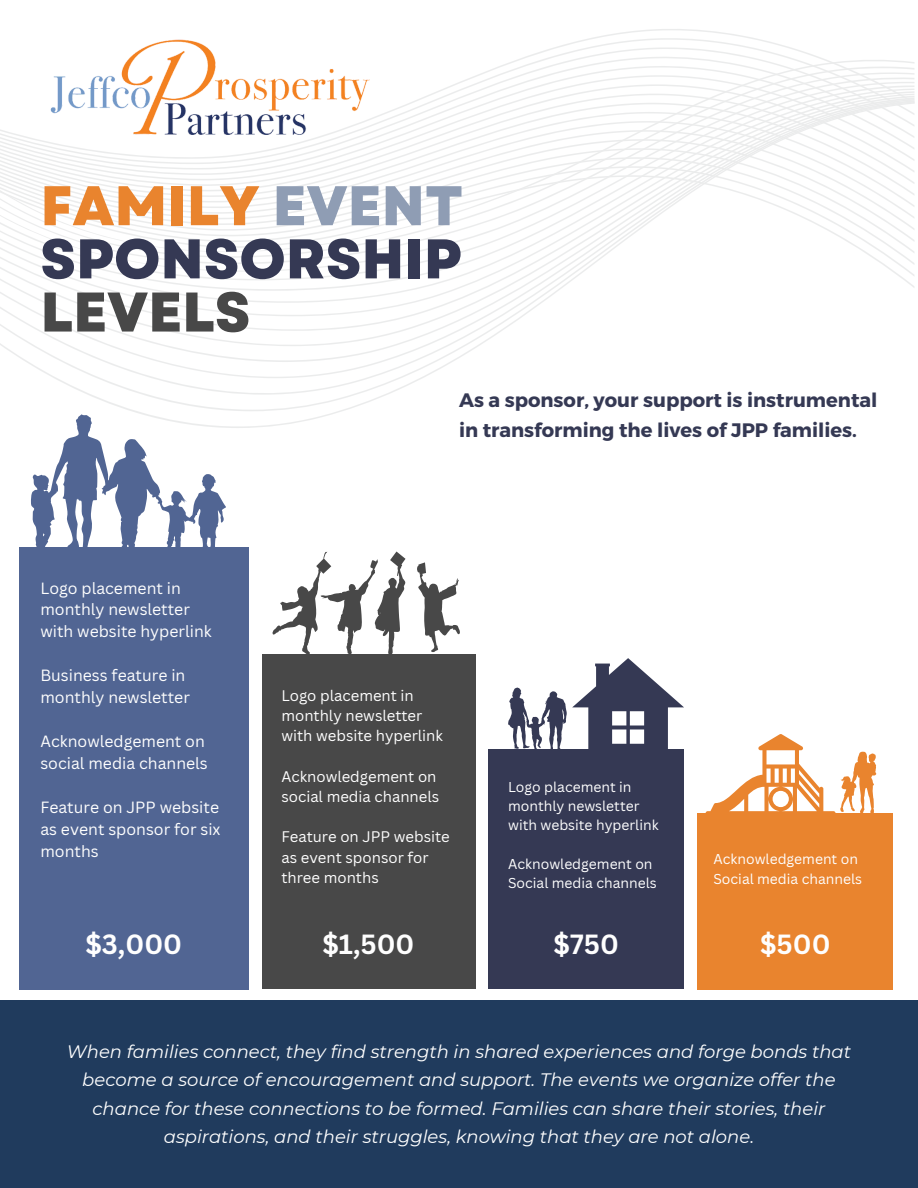
<style>
.page{position:relative;width:918px;height:1188px;background:#fff}
.page>*{position:absolute;margin:0;border:0;box-sizing:border-box;transform-origin:0 0}
.t1{font:800 55.8px/53.1px "Garet";color:#353954;text-align:justify}
.t2{font:700 27px "Canva Sans";color:#fefefe}
.t3{font:700 19.5px/30.3px "Montserrat";color:#353954}
.t4{font:italic 18px/28.2px "Montserrat";color:#fff;text-align:center}
.t5{font:15.9px/21.9px "Canva Sans";color:#fefefe}
.t6{font:15px/20.2px "Canva Sans";color:#fefefe}
.t7{font:13.95px/19.2px "Canva Sans";color:#fefefe}
.s1{color:#e9842e}
.s2{color:#8f9db4}
.s3{color:#484848}
</style>
<div class="page">
<div style="left:19px;top:547px;width:229px;height:442px;background:#516593"></div>
<svg style="left:0;top:288px;width:562px;height:140px"></svg>
<svg style="left:501px;top:56px;width:413px;height:10px"></svg>
<svg style="left:478px;top:66px;width:436px;height:9px"></svg>
<svg style="left:456px;top:75px;width:458px;height:9px"></svg>
<svg style="left:434px;top:84px;width:480px;height:9px"></svg>
<svg style="left:412px;top:93px;width:502px;height:9px"></svg>
<svg style="left:397px;top:102px;width:517px;height:10px"></svg>
<svg style="left:397px;top:112px;width:517px;height:9px"></svg>
<svg style="left:0;top:121px;width:914px;height:9px"></svg>
<svg style="left:0;top:130px;width:914px;height:9px"></svg>
<svg style="left:0;top:139px;width:914px;height:9px"></svg>
<svg style="left:0;top:148px;width:914px;height:9px"></svg>
<svg style="left:0;top:157px;width:914px;height:9px"></svg>
<svg style="left:0;top:166px;width:914px;height:9px"></svg>
<svg style="left:0;top:175px;width:914px;height:113px"></svg>
<svg style="left:31px;top:414px;width:195px;height:133px"></svg>
<svg style="left:417px;top:562px;width:43px;height:90px"></svg>
<svg style="left:272px;top:552px;width:134px;height:102px"></svg>
<div style="left:262px;top:654px;width:213px;height:335px;background:#484848"></div>
<img style="left:40px;top:39px;width:357px;height:96px">
<div style="left:489px;top:749px;width:195px;height:240px;background:#353954"></div>
<svg style="left:508px;top:658px;width:176px;height:91px"></svg>
<div style="left:698px;top:813px;width:195px;height:176px;background:#e9842e"></div>
<svg style="left:706px;top:734px;width:170px;height:79px"></svg>
<div style="left:0;top:1000px;width:918px;height:188px;background:#203b5d"></div>
<p class="t1" style="left:40px;top:179px;width:424px"><span class="s1">FAMILY</span> <span class="s2">EVENT </span>SPONSORSHIP <span class="s3">LEVELS</span></p>
<p class="t5" style="left:40px;top:576px;width:173px">Logo placement in monthly newsletter with website hyperlink</p>
<h1 class="t5" style="left:40px;top:664px;width:151px">Business feature in monthly newsletter</h1>
<h3 class="t5" style="left:40px;top:730px;width:169px">Acknowledgement on social media channels</h3>
<p class="t5" style="left:40px;top:796px;width:182px;text-align:justify">Feature on JPP website as event sponsor for six months</p>
<h5 class="t2" style="left:85px;top:925px;width:98px">$3,000</h5>
<p class="t3" style="left:459px;top:384px;width:420px">As a sponsor, your support is instrumental in transforming the lives of JPP families.</p>
<h5 class="t6" style="left:281px;top:685px;width:163px">Logo placement in monthly newsletter with website hyperlink</h5>
<h5 class="t6" style="left:281px;top:766px;width:159px">Acknowledgement on social media channels</h5>
<h5 class="t6" style="left:281px;top:826px;width:170px">Feature on JPP website as event sponsor for three months</h5>
<h2 class="t2" style="left:322px;top:925px;width:94px">$1,500</h2>
<p class="t7" style="left:508px;top:777px;width:152px">Logo placement in monthly newsletter with website hyperlink</p>
<h5 class="t7" style="left:508px;top:854px;width:150px">Acknowledgement on<br>Social media channels</h5>
<h5 class="t2" style="left:554px;top:925px;width:67px">$750</h5>
<p class="t7" style="left:713px;top:849px;width:150px">Acknowledgement on<br>Social media channels</p>
<h2 class="t2" style="left:760px;top:925px;width:72px">$500</h2>
<p class="t4" style="left:67px;top:1038px;width:786px">When families connect, they find strength in shared experiences and forge bonds that become a source of encouragement and support. The events we organize offer the chance for these connections to be formed. Families can share their stories, their aspirations, and their struggles, knowing that they are not alone.</p>
</div>
